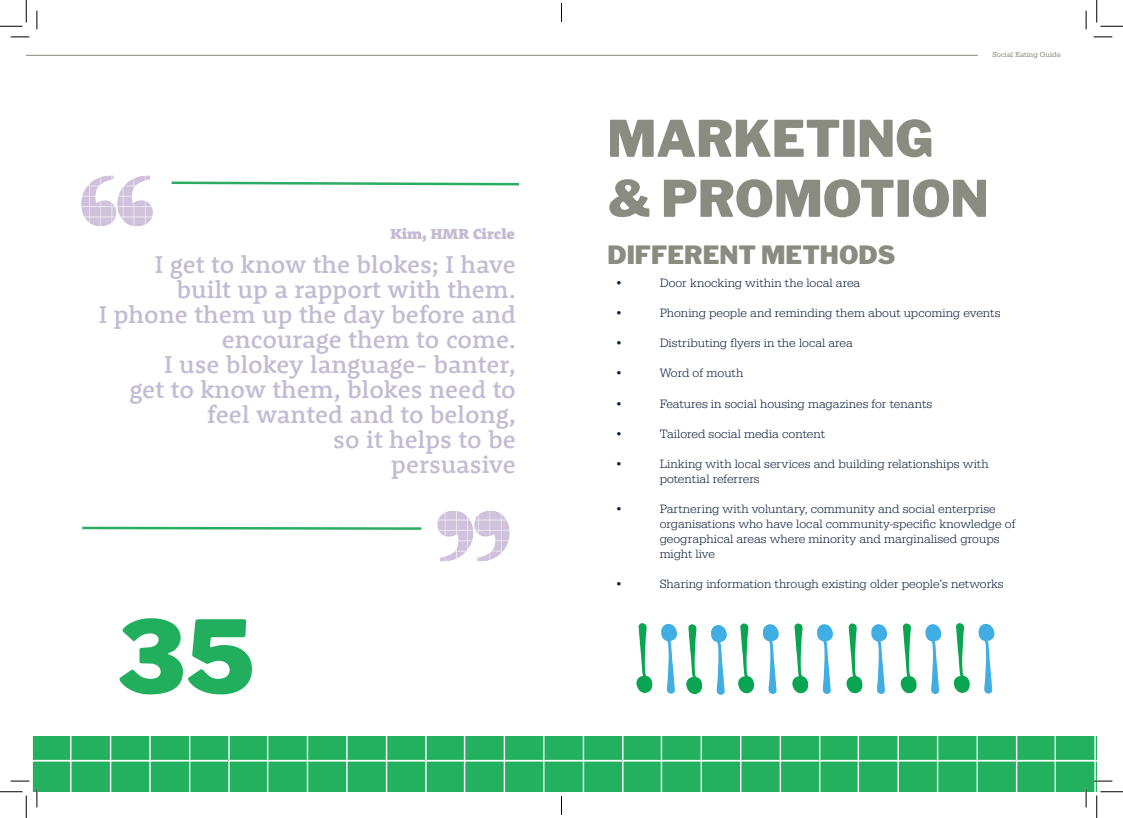
<style>
.page{position:relative;width:1123px;height:818px;background:#fff}
.page>*{position:absolute;margin:0;border:0;box-sizing:border-box;transform-origin:0 0}
.t1{font:900 100px "Libre Franklin";color:#22af5d}
.t2{font:900 50px "Libre Franklin";color:#8a8c81}
.t3{font:500 25px/25px "Rooney";color:#c3bbd3;text-align:right}
.t4{font:900 25px "Libre Franklin";color:#8a8c81}
.t5{font:900 15px "Rooney";color:#c3bbd3}
.t6{font:300 12.5px "Serifa";color:#0a1a3a}
.t7{font:7.5px "Serifa";color:#8a8c80}
</style>
<div class="page">
<hr style="left:26px;top:55px;width:952px;height:1px;background:#8a8c80">
<img style="left:81px;top:175px;width:72px;height:51px">
<img style="left:437px;top:511px;width:73px;height:51px">
<svg style="left:171px;top:181px;width:349px;height:5px"></svg>
<svg style="left:82px;top:526px;width:340px;height:4px"></svg>
<svg style="left:792px;top:623px;width:41px;height:71px"></svg>
<svg style="left:846px;top:623px;width:42px;height:71px"></svg>
<svg style="left:900px;top:623px;width:42px;height:71px"></svg>
<svg style="left:636px;top:623px;width:143px;height:72px"></svg>
<svg style="left:953px;top:623px;width:42px;height:71px"></svg>
<svg style="left:32px;top:736px;width:1064px;height:56px;background:#32b56a"></svg>
<svg style="left:11px;top:36px;width:18px;height:2px"></svg>
<svg style="left:1093px;top:36px;width:19px;height:2px"></svg>
<svg style="left:11px;top:780px;width:18px;height:2px"></svg>
<svg style="left:1093px;top:780px;width:19px;height:2px"></svg>
<svg style="left:36px;top:11px;width:2px;height:18px"></svg>
<svg style="left:36px;top:788px;width:2px;height:19px"></svg>
<svg style="left:1085px;top:11px;width:1px;height:18px"></svg>
<svg style="left:1085px;top:788px;width:1px;height:19px"></svg>
<svg style="left:0;top:0;width:27px;height:27px"></svg>
<svg style="left:0;top:791px;width:27px;height:27px"></svg>
<svg style="left:1096px;top:0;width:27px;height:27px"></svg>
<svg style="left:1096px;top:791px;width:27px;height:27px"></svg>
<svg style="left:561px;top:3px;width:1px;height:19px"></svg>
<svg style="left:561px;top:796px;width:1px;height:19px"></svg>
<p class="t5" style="left:390px;top:224px;width:126px">Kim, HMR Circle</p>
<p class="t3" style="left:155px;top:251px;width:363px">I get to know the blokes; I have</p>
<p class="t3" style="left:177px;top:276px;width:340px">built up a rapport with them.</p>
<p class="t3" style="left:99px;top:301px;width:419px">I phone them up the day before and encourage them to come.</p>
<p class="t3" style="left:164px;top:351px;width:353px">I use blokey language- banter,</p>
<p class="t3" style="left:129px;top:376px;width:388px">get to know them, blokes need to feel wanted and to belong,</p>
<p class="t3" style="left:333px;top:426px;width:184px">so it helps to be</p>
<p class="t3" style="left:391px;top:451px;width:126px">persuasive</p>
<h1 class="t1" style="left:117px;top:597px;width:139px">35</h1>
<p class="t7" style="left:992px;top:51px;width:70px">Social Eating Guide</p>
<p class="t2" style="left:607px;top:109px;width:327px">MARKETING</p>
<p class="t2" style="left:607px;top:169px;width:383px">&amp; PROMOTION</p>
<p class="t4" style="left:607px;top:240px;width:289px">DIFFERENT METHODS</p>
<p class="t6" style="left:614px;top:276px;width:10px">•</p>
<p class="t6" style="left:659px;top:276px;width:202px">Door knocking within the local area</p>
<p class="t6" style="left:614px;top:306px;width:10px">•</p>
<p class="t6" style="left:659px;top:306px;width:342px">Phoning people and reminding them about upcoming events</p>
<p class="t6" style="left:614px;top:336px;width:10px">•</p>
<p class="t6" style="left:659px;top:336px;width:195px">Distributing flyers in the local area</p>
<p class="t6" style="left:614px;top:366px;width:10px">•</p>
<p class="t6" style="left:659px;top:366px;width:85px">Word of mouth</p>
<p class="t6" style="left:614px;top:396px;width:10px">•</p>
<p class="t6" style="left:659px;top:396px;width:274px">Features in social housing magazines for tenants</p>
<p class="t6" style="left:614px;top:426px;width:10px">•</p>
<p class="t6" style="left:659px;top:426px;width:167px">Tailored social media content</p>
<p class="t6" style="left:614px;top:456px;width:10px">•</p>
<p class="t6" style="left:659px;top:456px;width:330px">Linking with local services and building relationships with</p>
<p class="t6" style="left:659px;top:471px;width:102px">potential referrers</p>
<p class="t6" style="left:614px;top:501px;width:10px">•</p>
<p class="t6" style="left:659px;top:501px;width:338px">Partnering with voluntary, community and social enterprise</p>
<p class="t6" style="left:659px;top:516px;width:357px">organisations who have local community-specific knowledge of</p>
<p class="t6" style="left:659px;top:531px;width:341px">geographical areas where minority and marginalised groups</p>
<p class="t6" style="left:659px;top:546px;width:57px">might live</p>
<p class="t6" style="left:614px;top:576px;width:10px">•</p>
<p class="t6" style="left:659px;top:576px;width:345px">Sharing information through existing older people’s networks</p>
</div>
